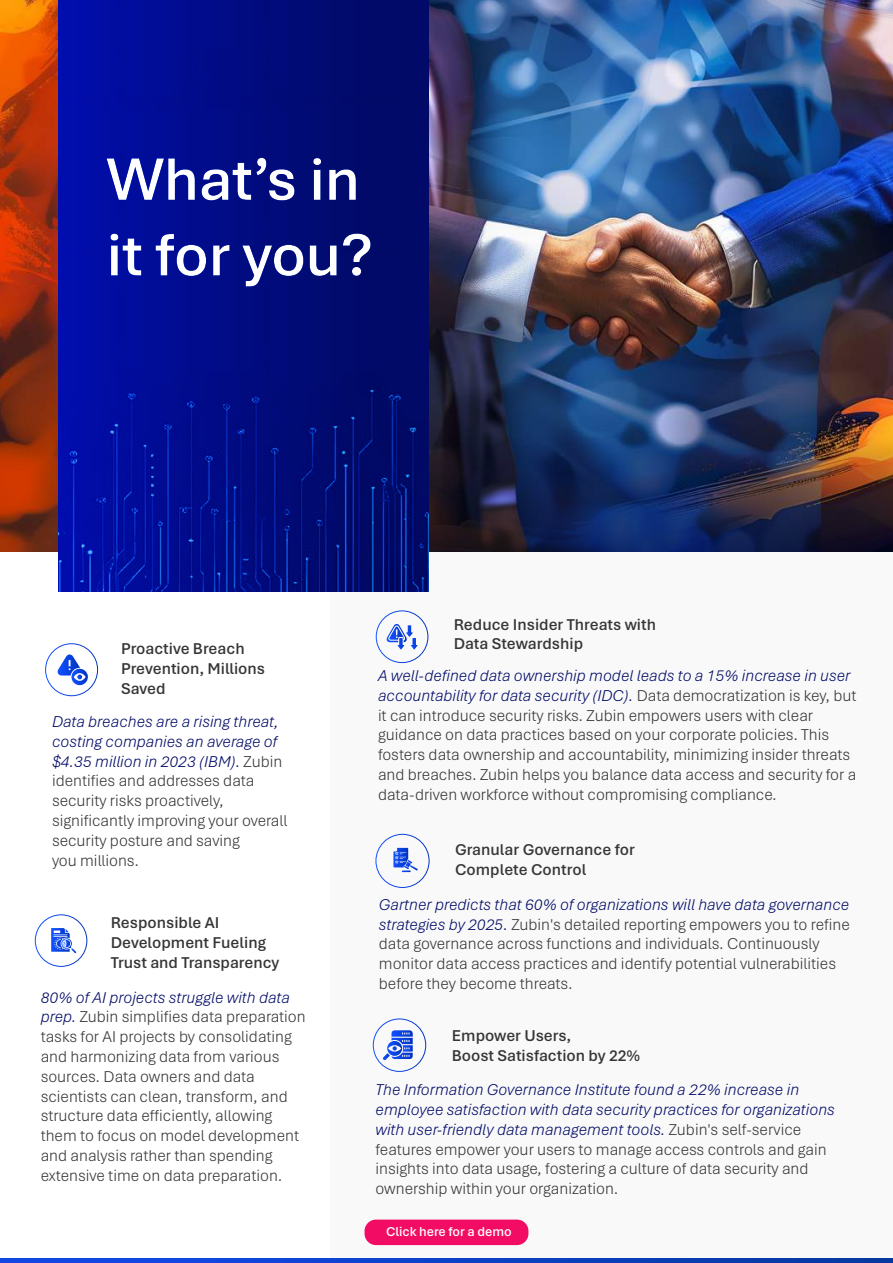
<style>
.page{position:relative;width:893px;height:1263px;background:#fff}
.page>*{position:absolute;margin:0;border:0;box-sizing:border-box;transform-origin:0 0}
.t1{font:600 63px/75.6px "Aptos";letter-spacing:-.01em;color:#fff}
.t2{font:300 16.5px/19.8px "Aptos";color:#363636}
.t3{font:600 16.5px/19.8px "Aptos";color:#363636}
.t4{font:600 13.5px "Aptos";letter-spacing:-.005em;color:#fff}
.s1{font-style:italic;color:#000a66}
</style>
<div class="page">
<div style="left:45px;top:643px;width:53px;height:53px;border:1px solid #fff;border-radius:50%"></div>
<svg style="left:57px;top:654px;width:31px;height:31px"></svg>
<div style="left:331px;top:533px;width:562px;height:730px;background:#f9f9f9"></div>
<img style="left:0;top:0;width:893px;height:551px">
<img style="left:429px;top:359px;width:464px;height:192px">
<img style="left:59px;top:0;width:370px;height:591px">
<div style="left:35px;top:915px;width:52px;height:51px;border:1px solid #fff;border-radius:50%"></div>
<svg style="left:51px;top:928px;width:25px;height:25px"></svg>
<div style="left:376px;top:611px;width:52px;height:52px;border:1px solid #fff;border-radius:50%"></div>
<svg style="left:386px;top:624px;width:32px;height:26px"></svg>
<div style="left:376px;top:834px;width:53px;height:54px;border:1px solid #fff;border-radius:50%"></div>
<svg style="left:393px;top:848px;width:25px;height:24px"></svg>
<div style="left:373px;top:1019px;width:53px;height:53px;border:1px solid #fff;border-radius:50%"></div>
<svg style="left:383px;top:1030px;width:30px;height:30px"></svg>
<div style="left:365px;top:1219px;width:163px;height:26px;background:#f30c63;border-radius:12px"></div>
<svg style="left:0;top:1258px;width:893px;height:5px;background:#0b41c6"></svg>
<h1 class="t1" style="left:106px;top:139px;width:268px">What’s in it for you?</h1>
<p class="t3" style="left:121px;top:638px;width:146px">Proactive Breach<br>Prevention, Millions<br>Saved</p>
<p class="t2" style="left:52px;top:711px;width:237px"><span class="s1">Data breaches are a rising threat, costing companies an average of $4.35 million in 2023 (IBM).</span> Zubin identifies and addresses data security risks proactively, significantly improving your overall security posture and saving<br>you millions.</p>
<p class="t3" style="left:111px;top:912px;width:170px">Responsible AI<br>Development Fueling<br>Trust and Transparency</p>
<p class="t2" style="left:41px;top:987px;width:267px"><span class="s1">80% of AI projects struggle with data prep.</span> Zubin simplifies data preparation tasks for AI projects by consolidating and harmonizing data from various sources. Data owners and data scientists can clean, transform, and structure data efficiently, allowing them to focus on model development and analysis rather than spending extensive time on data preparation.</p>
<p class="t3" style="left:454px;top:613px;width:204px">Reduce Insider Threats with<br>Data Stewardship</p>
<p class="t2" style="left:378px;top:665px;width:480px"><span class="s1">A well-defined data ownership model leads to a 15% increase in user accountability for data security (IDC).</span> Data democratization is key, but it can introduce security risks. Zubin empowers users with clear guidance on data practices based on your corporate policies. This fosters data ownership and accountability, minimizing insider threats and breaches. Zubin helps you balance data access and security for a data-driven workforce without compromising compliance.</p>
<p class="t3" style="left:455px;top:839px;width:181px">Granular Governance for<br>Complete Control</p>
<p class="t2" style="left:379px;top:894px;width:472px"><span class="s1">Gartner predicts that 60% of organizations will have data governance strategies by 2025.</span> Zubin's detailed reporting empowers you to refine data governance across functions and individuals. Continuously monitor data access practices and identify potential vulnerabilities before they become threats.</p>
<p class="t3" style="left:452px;top:1025px;width:190px">Empower Users,<br>Boost Satisfaction by 22%</p>
<p class="t2" style="left:375px;top:1079px;width:461px"><span class="s1">The Information Governance Institute found a 22% increase in employee satisfaction with data security practices for organizations with user-friendly data management tools.</span> Zubin's self-service features empower your users to manage access controls and gain insights into data usage, fostering a culture of data security and ownership within your organization.</p>
<p class="t4" style="left:386px;top:1222px;width:127px">Click here for a demo</p>
</div>
